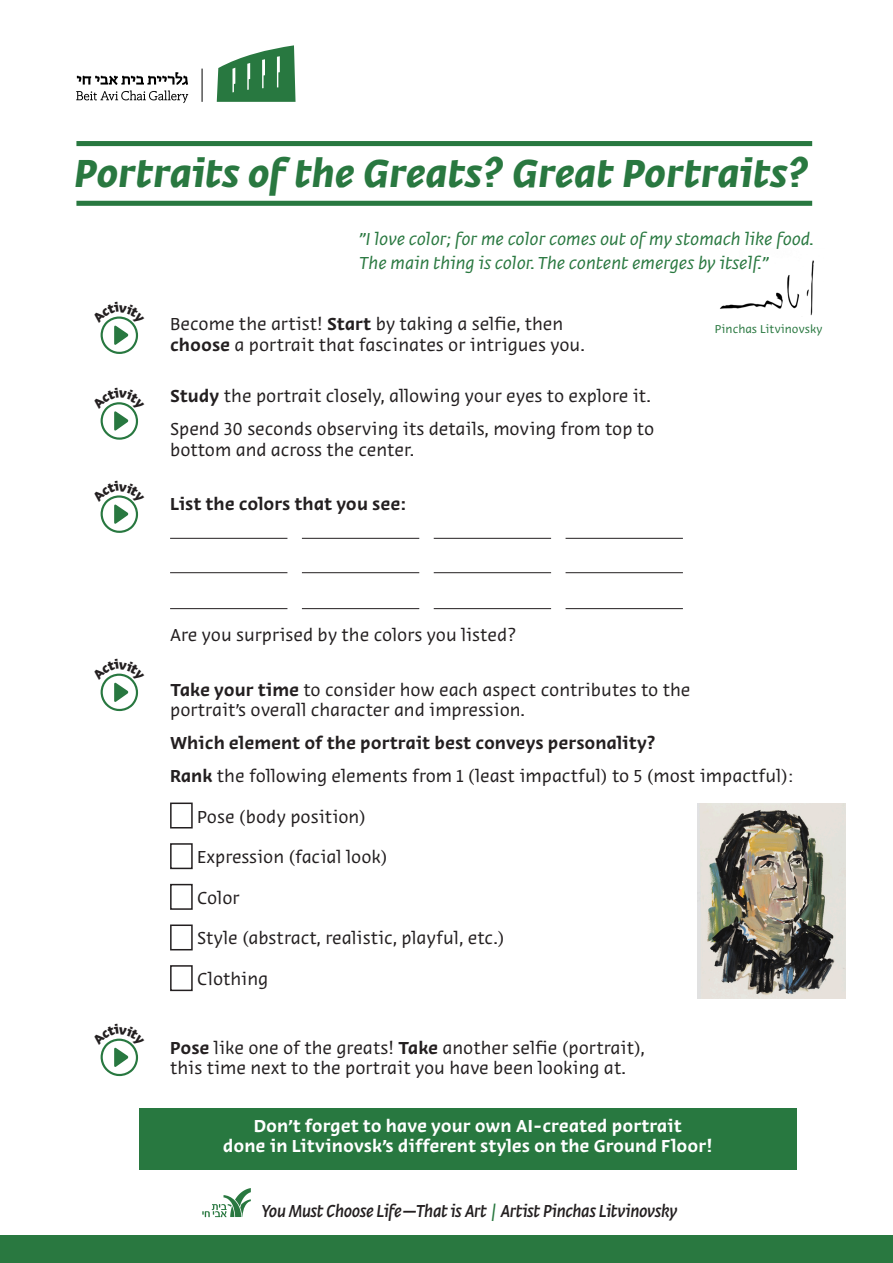
<style>
.page{position:relative;width:893px;height:1263px;background:#fff}
.page>*{position:absolute;margin:0;border:0;box-sizing:border-box;transform-origin:0 0}
.t1{font:italic 700 40.65px "Editor Sans";letter-spacing:-.005em;color:#297840}
.t2{font:18px/20.7px "Editor Sans";color:#231f20}
.t3{font:italic 18px "Editor Sans";letter-spacing:-.005em;color:#297840}
.t4{font:600 18px/20.7px "Editor Sans";color:#fff;text-align:center}
.t5{font:600 18px "Editor Sans";color:#231f20}
.t6{font:italic 500 18px "Editor Sans";letter-spacing:-.02em;color:#231f20;scale:.9 1}
.t7{font:11.85px "Editor Sans";color:#297840}
.s1{font-weight:600}
.s2{color:#297840}
</style>
<div class="page">
<img style="left:720px;top:260px;width:94px;height:56px">
<div style="left:170px;top:802px;width:23px;height:26px;border:2px solid #231f20"></div>
<div style="left:170px;top:843px;width:23px;height:26px;border:2px solid #231f20"></div>
<div style="left:170px;top:884px;width:23px;height:26px;border:2px solid #231f20"></div>
<div style="left:170px;top:924px;width:23px;height:26px;border:2px solid #231f20"></div>
<div style="left:170px;top:965px;width:23px;height:26px;border:2px solid #231f20"></div>
<div style="left:139px;top:1108px;width:658px;height:61px;background:#287840"></div>
<div style="left:76px;top:141px;width:736px;height:5px;background:#287840"></div>
<div style="left:76px;top:201px;width:736px;height:5px;background:#287840"></div>
<svg style="left:202px;top:1188px;width:49px;height:29px"></svg>
<div style="left:0;top:1235px;width:893px;height:28px;background:#297840"></div>
<img style="left:697px;top:804px;width:148px;height:194px">
<hr style="left:170px;top:538px;width:117px;height:1px;background:#231f20">
<hr style="left:302px;top:538px;width:117px;height:1px;background:#231f20">
<hr style="left:434px;top:538px;width:117px;height:1px;background:#231f20">
<hr style="left:566px;top:538px;width:117px;height:1px;background:#231f20">
<hr style="left:170px;top:572px;width:117px;height:1px;background:#231f20">
<hr style="left:302px;top:572px;width:117px;height:1px;background:#231f20">
<hr style="left:434px;top:572px;width:117px;height:1px;background:#231f20">
<hr style="left:566px;top:572px;width:117px;height:1px;background:#231f20">
<hr style="left:170px;top:608px;width:117px;height:1px;background:#231f20">
<hr style="left:302px;top:608px;width:117px;height:1px;background:#231f20">
<hr style="left:434px;top:608px;width:117px;height:1px;background:#231f20">
<hr style="left:566px;top:608px;width:117px;height:1px;background:#231f20">
<svg style="left:76px;top:72px;width:112px;height:31px"></svg>
<svg style="left:217px;top:45px;width:79px;height:57px"></svg>
<hr style="left:202px;top:69px;width:1px;height:33px;background:#000">
<svg style="left:100px;top:316px;width:39px;height:38px"></svg>
<svg style="left:100px;top:402px;width:39px;height:38px"></svg>
<svg style="left:100px;top:495px;width:39px;height:38px"></svg>
<svg style="left:100px;top:673px;width:39px;height:38px"></svg>
<svg style="left:100px;top:1038px;width:39px;height:38px"></svg>
<p class="t1" style="left:74px;top:146px;width:736px">Portraits of the Greats? Great Portraits?</p>
<p class="t3" style="left:359px;top:227px;width:457px">”I love color; for me color comes out of my stomach like food.</p>
<p class="t3" style="left:359px;top:251px;width:411px">The main thing is color. The content emerges by itself.”</p>
<p class="t2" style="left:170px;top:314px;width:416px">Become the artist! <span class="s1">Start</span> by taking a selfie, then <span class="s1">choose</span> a portrait that fascinates or intrigues you.</p>
<p class="t2" style="left:170px;top:386px;width:482px"><span class="s1">Study</span> the portrait closely, allowing your eyes to explore it.</p>
<p class="t2" style="left:170px;top:419px;width:486px">Spend 30 seconds observing its details, moving from top to bottom and across the center.</p>
<p class="t5" style="left:170px;top:492px;width:238px">List the colors that you see:</p>
<p class="t7" style="left:715px;top:321px;width:109px">Pinchas Litvinovsky</p>
<p class="t2" style="left:170px;top:624px;width:347px">Are you surprised by the colors you listed?</p>
<p class="t2" style="left:170px;top:679px;width:522px"><span class="s1">Take your time</span> to consider how each aspect contributes to the portrait's overall character and impression.</p>
<p class="t5" style="left:170px;top:731px;width:487px">Which element of the portrait best conveys personality?</p>
<p class="t2" style="left:170px;top:766px;width:625px"><span class="s1">Rank</span> the following elements from 1 (least impactful) to 5 (most impactful):</p>
<p class="t2" style="left:197px;top:806px;width:170px">Pose (body position)</p>
<p class="t2" style="left:197px;top:847px;width:192px">Expression (facial look)</p>
<p class="t2" style="left:197px;top:887px;width:44px">Color</p>
<p class="t2" style="left:197px;top:928px;width:309px">Style (abstract, realistic, playful, etc.)</p>
<p class="t2" style="left:197px;top:969px;width:73px">Clothing</p>
<p class="t2" style="left:170px;top:1037px;width:476px"><span class="s1">Pose</span> like one of the greats! <span class="s1">Take</span> another selfie (portrait), this time next to the portrait you have been looking at.</p>
<p class="t4" style="left:223px;top:1116px;width:491px">Don’t forget to have your own AI-created portrait<br>done in Litvinovsk’s different styles on the Ground Floor!</p>
<p class="t6" style="left:261px;top:1199px;width:464px">You Must Choose Life—That is Art <span class="s2">|</span> Artist Pinchas Litvinovsky</p>
</div>
